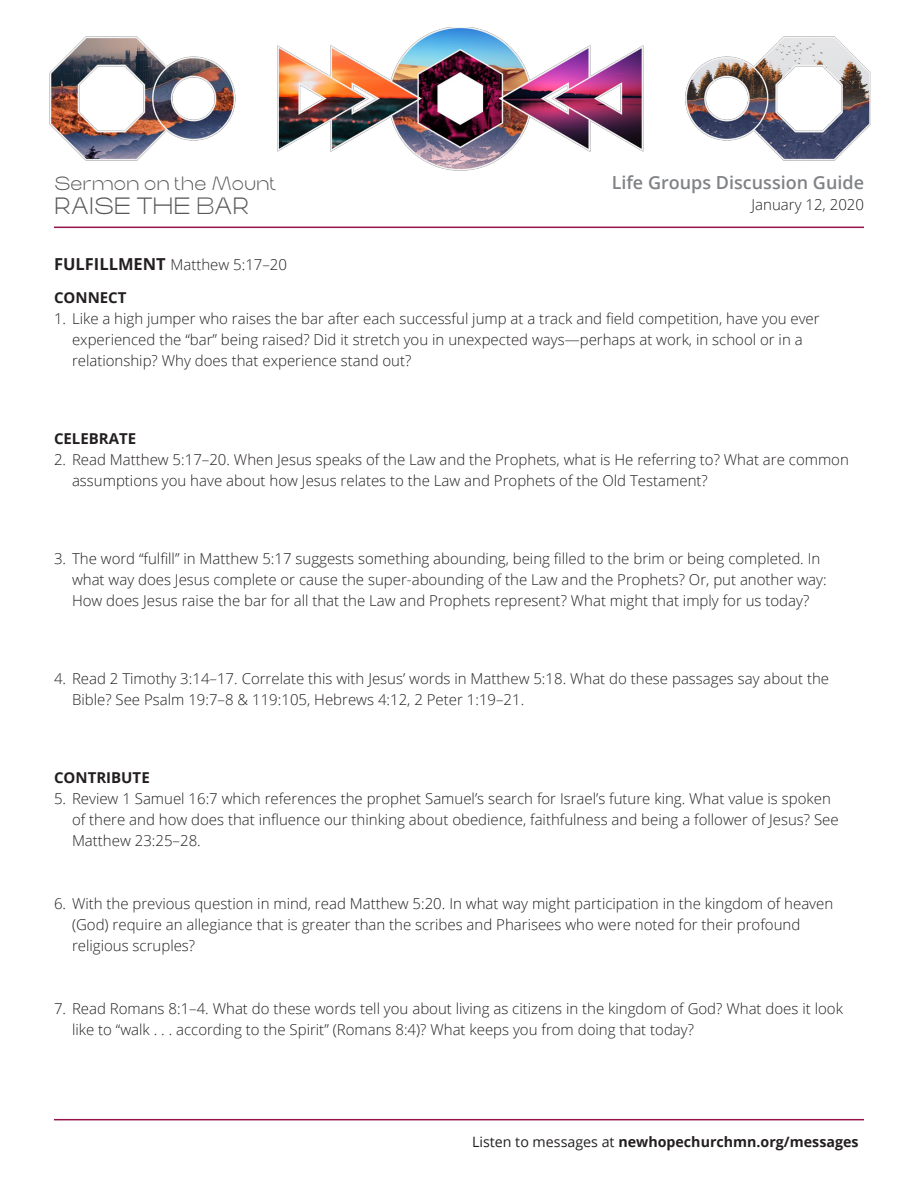
<style>
.page{position:relative;width:918px;height:1188px;background:#fff}
.page>*{position:absolute;margin:0;border:0;box-sizing:border-box;transform-origin:0 0}
.t1{font:300 24px "Trash";letter-spacing:-.01em;color:#57585a}
.t2{font:300 19.5px "Trash";letter-spacing:-.01em;color:#57585a}
.t3{font:600 18px "Open Sans";color:#808285}
.Discussion_Questions{font:300 15px/21px "Open Sans";color:#231f20}
.Discussion_Questions-2{font:700 15px "Open Sans";color:#231f20}
.t4{font:700 14.25px "Open Sans";color:#231f20}
.s1{font-weight:700;font-size:16.5px}
.s2{font-weight:400}
</style>
<div class="page">
<img style="left:49px;top:27px;width:822px;height:144px">
<hr style="left:54px;top:227px;width:810px;height:1px;background:#96134c">
<hr style="left:54px;top:1119px;width:810px;height:1px;background:#96134c">
<p class="t2" style="left:54px;top:171px;width:224px">Sermon on the Mount</p>
<p class="t1" style="left:54px;top:190px;width:197px">RAISE THE BAR</p>
<p class="Discussion_Questions" style="left:54px;top:254px;width:235px"><span class="s1">FULFILLMENT</span> Matthew 5:17–20</p>
<p class="t3" style="left:612px;top:170px;width:254px">Life Groups Discussion Guide</p>
<p class="Discussion_Questions" style="left:752px;top:193px;width:114px">January 12, 2020</p>
<p class="Discussion_Questions-2" style="left:54px;top:287px;width:74px">CONNECT</p>
<p class="Discussion_Questions" style="left:72px;top:308px;width:749px;text-indent:-18px">1. Like a high jumper who raises the bar after each successful jump at a track and field competition, have you ever experienced the “bar” being raised? Did it stretch you in unexpected ways—perhaps at work, in school or in a relationship? Why does that experience stand out?</p>
<p class="Discussion_Questions-2" style="left:54px;top:428px;width:84px">CELEBRATE</p>
<p class="Discussion_Questions" style="left:72px;top:449px;width:778px;text-indent:-18px">2. Read Matthew 5:17–20. When Jesus speaks of the Law and the Prophets, what is He referring to? What are common assumptions you have about how Jesus relates to the Law and Prophets of the Old Testament?</p>
<p class="Discussion_Questions" style="left:72px;top:548px;width:756px;text-indent:-18px">3. The word “fulfill” in Matthew 5:17 suggests something abounding, being filled to the brim or being completed. In what way does Jesus complete or cause the super-abounding of the Law and the Prophets? Or, put another way:<br>How does Jesus raise the bar for all that the Law and Prophets represent? What might that imply for us today?</p>
<p class="Discussion_Questions" style="left:72px;top:668px;width:759px;text-indent:-18px">4. Read 2 Timothy 3:14–17. Correlate this with Jesus’ words in Matthew 5:18. What do these passages say about the<br>Bible? See Psalm 19:7–8 &amp; 119:105, Hebrews 4:12, 2 Peter 1:19–21.</p>
<p class="Discussion_Questions-2" style="left:54px;top:767px;width:97px">CONTRIBUTE</p>
<p class="Discussion_Questions" style="left:72px;top:788px;width:768px;text-indent:-18px">5. Review 1 Samuel 16:7 which references the prophet Samuel’s search for Israel’s future king. What value is spoken of there and how does that influence our thinking about obedience, faithfulness and being a follower of Jesus? See<br>Matthew 23:25–28.</p>
<p class="Discussion_Questions" style="left:72px;top:893px;width:763px;text-indent:-18px">6. With the previous question in mind, read Matthew 5:20. In what way might participation in the kingdom of heaven (God) require an allegiance that is greater than the scribes and Pharisees who were noted for their profound religious scruples?</p>
<p class="Discussion_Questions" style="left:72px;top:998px;width:772px;text-indent:-18px">7. Read Romans 8:1–4. What do these words tell you about living as citizens in the kingdom of God? What does it look like to “walk . . . according to the Spirit” (Romans 8:4)? What keeps you from doing that today?</p>
<p class="t4" style="left:472px;top:1132px;width:388px"><span class="s2">Listen to messages at</span> newhopechurchmn.org/messages</p>
</div>
